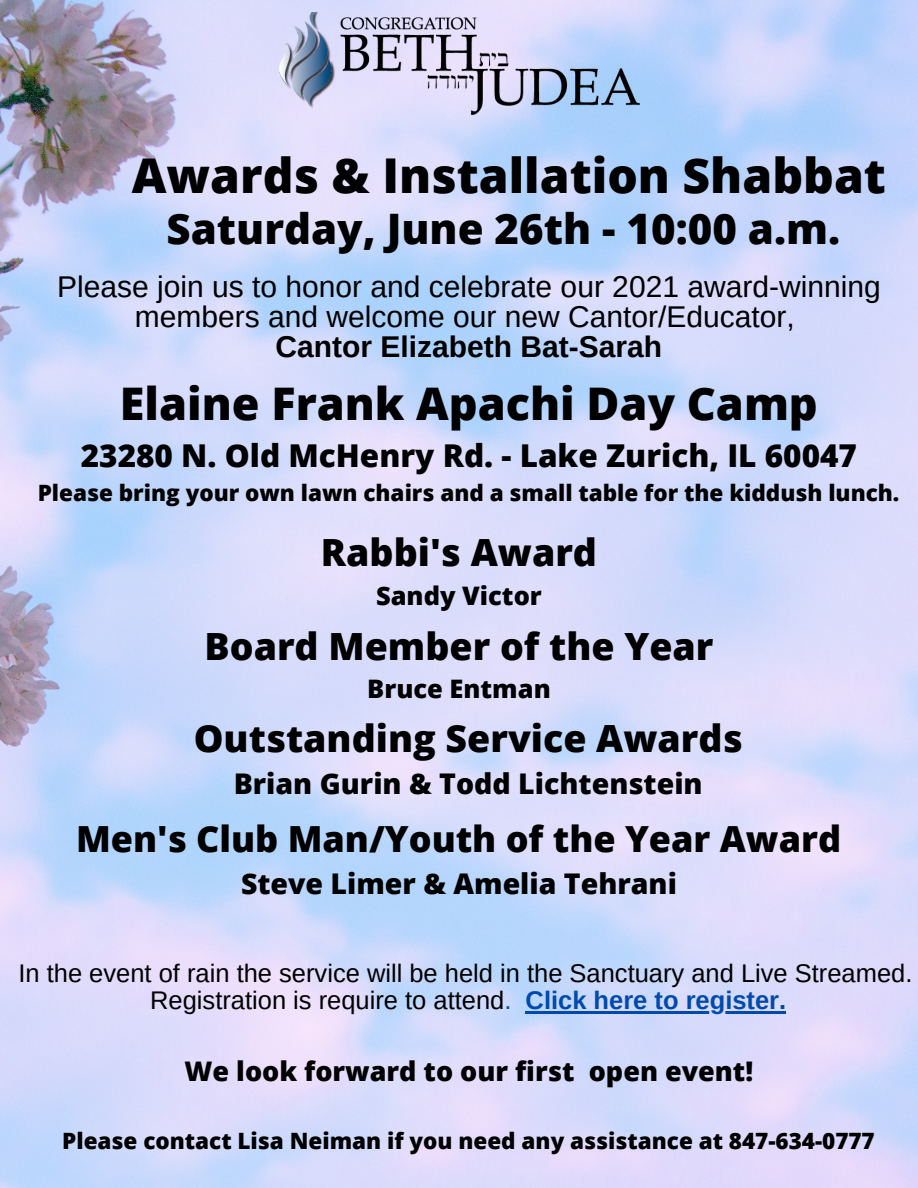
<style>
.page{position:relative;width:918px;height:1188px;background:#fff}
.page>*{position:absolute;margin:0;border:0;box-sizing:border-box;transform-origin:0 0}
.t1{font:800 48px "Open Sans";color:#000}
.t2{font:800 45px "Open Sans";color:#000}
.t3{font:800 42px "Open Sans";color:#000}
.t4{font:800 37.5px "Open Sans";color:#000}
.t5{font:800 36px "Open Sans";color:#000}
.t6{font:800 31.5px "Open Sans";color:#000}
.t7{font:30px/29.2px "Arimo";color:#000;text-align:center}
.t8{font:700 30px "Arimo";color:#000}
.t9{font:800 28.5px "Open Sans";color:#000}
.t10{font:800 27px "Open Sans";color:#000}
.t11{font:25.5px "Arimo";color:#000}
.t12{font:800 25.5px "Open Sans";color:#000}
.t13{font:800 22.5px "Open Sans";color:#000}
.s1{color:#004aad}
.s2{font-weight:700;color:#004aad}
</style>
<div class="page">
<img style="left:0;top:0;width:918px;height:1188px">
<img style="left:279px;top:13px;width:360px;height:102px">
<hr style="left:526px;top:1011px;width:260px;height:2px;background:#004aad">
<p class="t1" style="left:132px;top:141px;width:756px">Awards &amp; Installation Shabbat</p>
<p class="t3" style="left:167px;top:199px;width:675px">Saturday, June 26th - 10:00 a.m.</p>
<p class="t7" style="left:57px;top:272px;width:825px">Please join us to honor and celebrate our 2021 award-winning members and welcome our new Cantor/Educator,</p>
<p class="t8" style="left:276px;top:330px;width:388px">Cantor Elizabeth Bat-Sarah</p>
<p class="t2" style="left:120px;top:372px;width:699px">Elaine Frank Apachi Day Camp</p>
<p class="t6" style="left:81px;top:433px;width:778px">23280 N. Old McHenry Rd. - Lake Zurich, IL 60047</p>
<p class="t13" style="left:38px;top:477px;width:863px">Please bring your own lawn chairs and a small table for the kiddush lunch.</p>
<p class="t4" style="left:321px;top:526px;width:278px">Rabbi's Award</p>
<p class="t12" style="left:376px;top:577px;width:167px">Sandy Victor</p>
<p class="t4" style="left:205px;top:620px;width:510px">Board Member of the Year</p>
<p class="t12" style="left:367px;top:671px;width:185px">Bruce Entman</p>
<p class="t4" style="left:194px;top:712px;width:550px">Outstanding Service Awards</p>
<p class="t9" style="left:234px;top:763px;width:470px">Brian Gurin &amp; Todd Lichtenstein</p>
<p class="t5" style="left:76px;top:814px;width:767px">Men's Club Man/Youth of the Year Award</p>
<p class="t9" style="left:241px;top:863px;width:437px">Steve Limer &amp; Amelia Tehrani</p>
<p class="t11" style="left:18px;top:959px;width:895px">In the event of rain the service will be held in the Sanctuary and Live Streamed.</p>
<p class="t11" style="left:150px;top:986px;width:638px">Registration is require to attend<span class="s1">.</span> <span class="s2">Click here to register.</span></p>
<p class="t10" style="left:185px;top:1052px;width:570px">We look forward to our first open event!</p>
<p class="t13" style="left:62px;top:1125px;width:814px">Please contact Lisa Neiman if you need any assistance at 847-634-0777</p>
</div>
